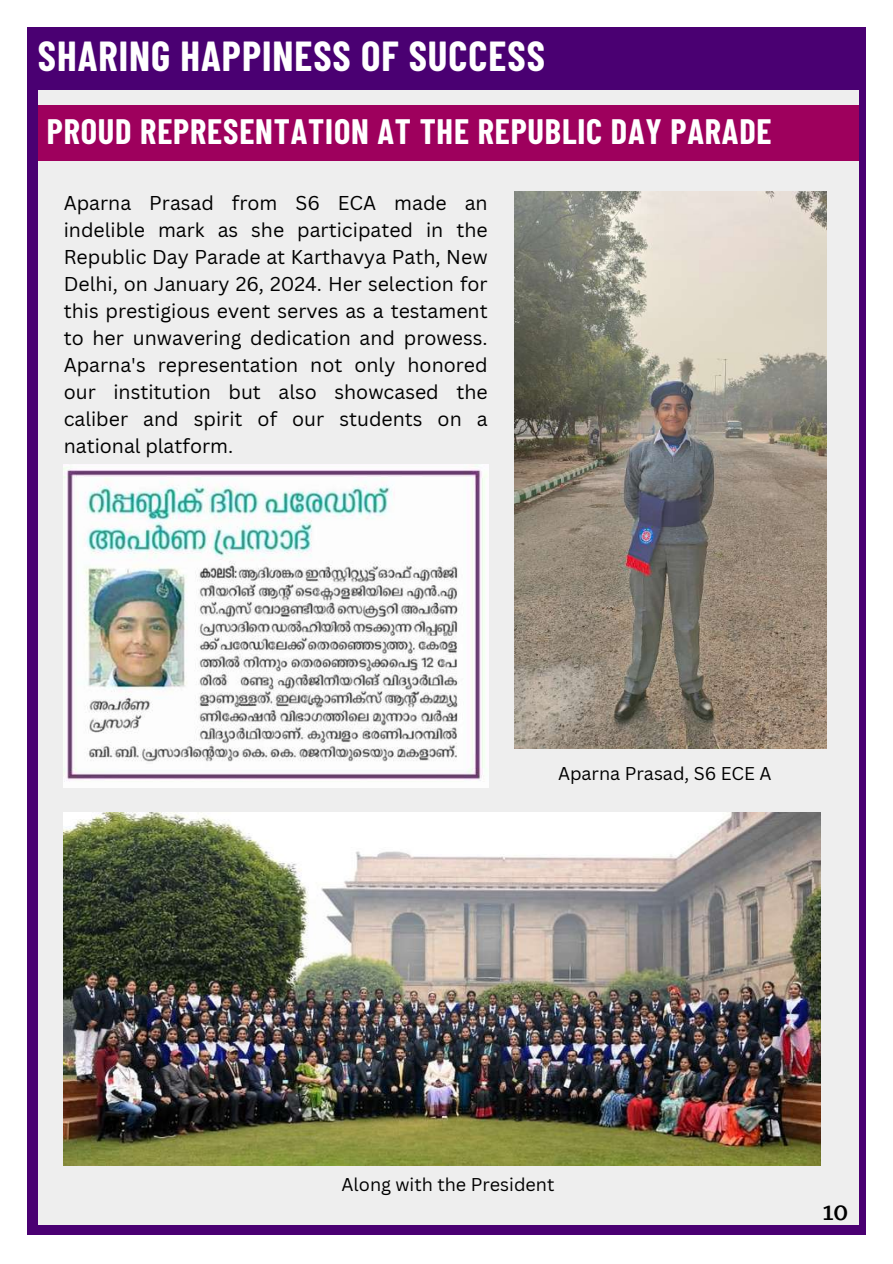
<style>
.page{position:relative;width:893px;height:1264px;background:#fff}
.page>*{position:absolute;margin:0;border:0;box-sizing:border-box;transform-origin:0 0}
.t1{font:700 40.95px "Barlow Condensed";letter-spacing:.025em;color:#fff}
.t2{font:700 34.5px "Barlow Condensed";letter-spacing:.025em;color:#fff}
.t3{font:27px "Trocchi";color:#000}
.t4{font:19.5px/27px "Canva Sans";color:#000;text-align:justify}
.t5{font:18px "Canva Sans";color:#000}
</style>
<div class="page">
<div style="left:28px;top:27px;width:837px;height:1207px;background:#4a0072"></div>
<div style="left:38px;top:90px;width:820px;height:1135px;background:#eee"></div>
<div style="left:38px;top:105px;width:820px;height:56px;background:#9e005d"></div>
<img style="left:64px;top:465px;width:424px;height:323px">
<img style="left:64px;top:812px;width:756px;height:353px">
<img style="left:515px;top:192px;width:311px;height:557px">
<h1 class="t1" style="left:38px;top:30px;width:508px">SHARING HAPPINESS OF SUCCESS</h1>
<h2 class="t2" style="left:47px;top:109px;width:726px">PROUD REPRESENTATION AT THE REPUBLIC DAY PARADE</h2>
<p class="t4" style="left:64px;top:189px;width:425px">Aparna Prasad from S6 ECA made an indelible mark as she participated in the Republic Day Parade at Karthavya Path, New Delhi, on January 26, 2024. Her selection for this prestigious event serves as a testament to her unwavering dedication and prowess.<br>Aparna's representation not only honored our institution but also showcased the caliber and spirit of our students on a national platform.</p>
<p class="t5" style="left:558px;top:761px;width:215px">Aparna Prasad, S6 ECE A</p>
<p class="t5" style="left:341px;top:1171px;width:214px">Along with the President</p>
<h3 class="t3" style="left:822px;top:1192px;width:27px">10</h3>
</div>
